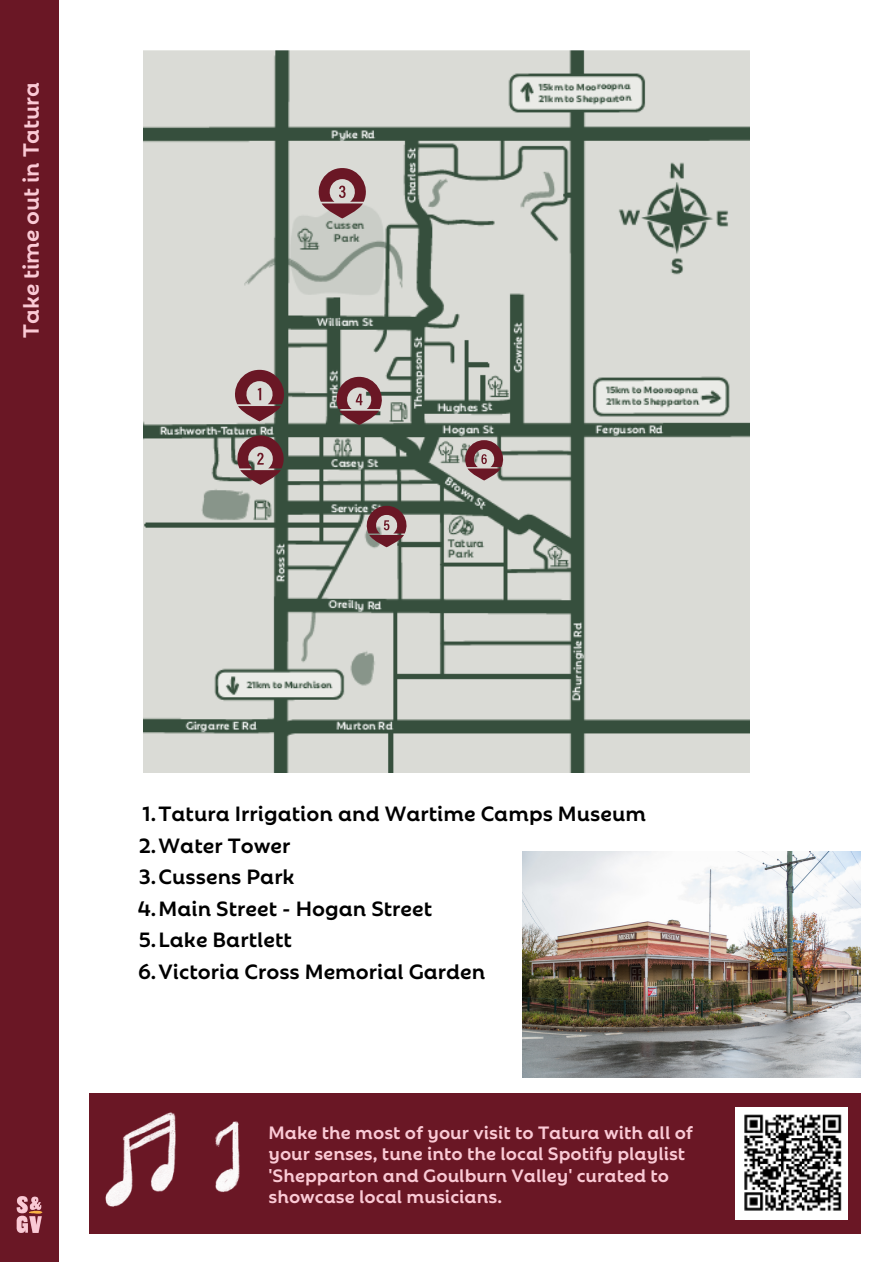
<style>
.page{position:relative;width:893px;height:1264px;background:#fff}
.page>*{position:absolute;margin:0;border:0;box-sizing:border-box;transform-origin:0 0}
.t1{font:700 24px "Rebrand Dis";letter-spacing:-.01em;color:#facad5}
.t2{font:700 22.5px "Rebrand Dis";color:#000}
.t3{font:700 19.5px/21.3px "Rebrand Dis";color:#facad5}
</style>
<div class="page">
<div style="left:0;top:0;width:58px;height:1261px;background:#6a1725"></div>
<img style="left:16px;top:1196px;width:27px;height:37px">
<div style="left:89px;top:1093px;width:771px;height:140px;background:#6a1725"></div>
<div style="left:735px;top:1107px;width:112px;height:112px;background:#fff"></div>
<img style="left:105px;top:1112px;width:135px;height:95px">
<img style="left:744px;top:1114px;width:98px;height:97px">
<img style="left:144px;top:50px;width:605px;height:722px">
<svg style="left:230px;top:369px;width:59px;height:52px;background:#907071"></svg>
<svg style="left:232px;top:435px;width:56px;height:50px;background:#7f6262"></svg>
<svg style="left:313px;top:168px;width:58px;height:50px;background:#a78487"></svg>
<svg style="left:331px;top:376px;width:55px;height:49px;background:#917173"></svg>
<svg style="left:362px;top:505px;width:49px;height:42px;background:#8b6d6e"></svg>
<svg style="left:461px;top:440px;width:46px;height:40px;background:#9a787a"></svg>
<img style="left:522px;top:851px;width:338px;height:226px">
<p class="t1" style="left:10px;top:337px;width:257px;rotate:-90deg">Take time out in Tatura</p>
<p class="t2" style="left:142px;top:794px;width:505px">1.Tatura Irrigation and Wartime Camps Museum</p>
<p class="t2" style="left:139px;top:826px;width:153px">2.Water Tower</p>
<p class="t2" style="left:139px;top:857px;width:157px">3.Cussens Park</p>
<p class="t2" style="left:138px;top:888px;width:296px">4.Main Street - Hogan Street</p>
<p class="t2" style="left:139px;top:920px;width:155px">5.Lake Bartlett</p>
<p class="t2" style="left:138px;top:951px;width:349px">6.Victoria Cross Memorial Garden</p>
<p class="t3" style="left:268px;top:1119px;width:426px">Make the most of your visit to Tatura with all of your senses, tune into the local Spotify playlist 'Shepparton and Goulburn Valley' curated to showcase local musicians.</p>
</div>
